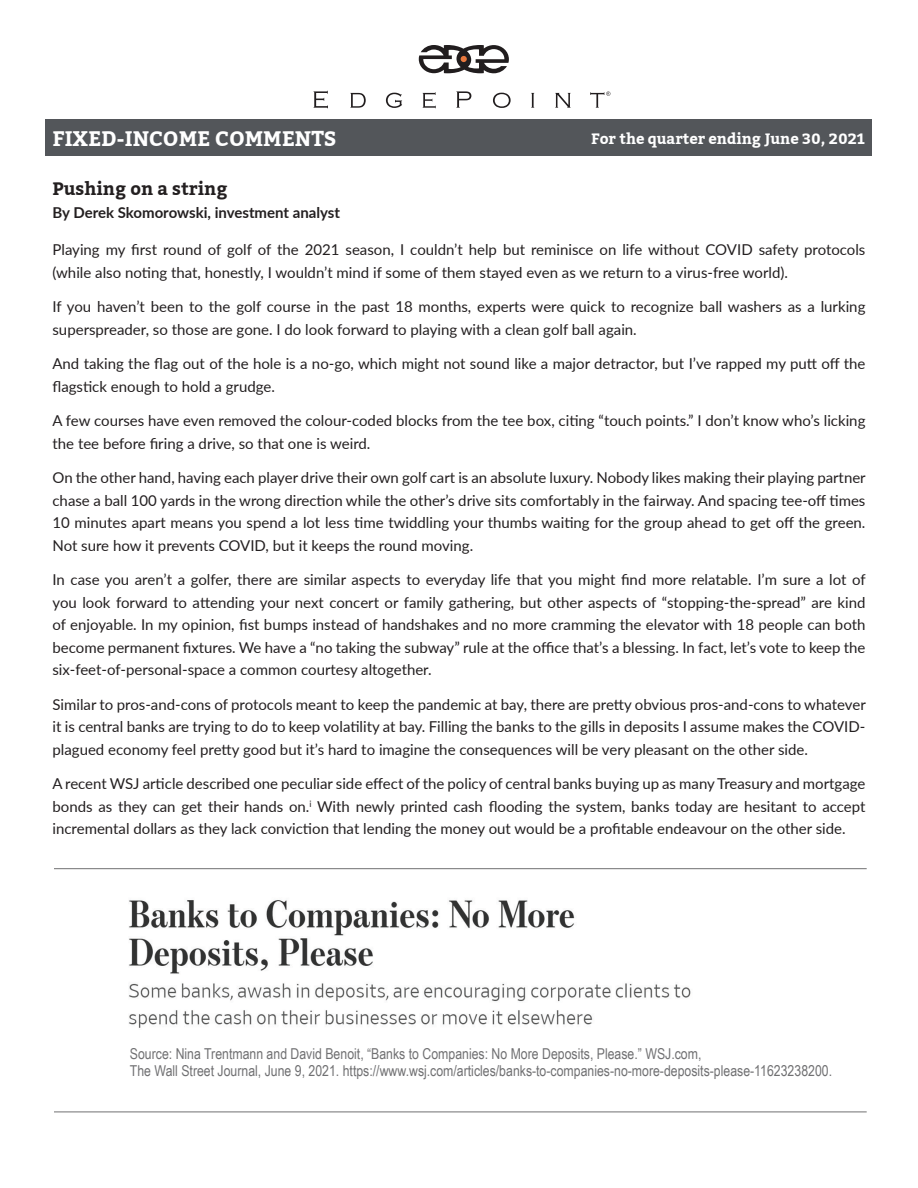
<style>
.page{position:relative;width:918px;height:1188px;background:#fff}
.page>*{position:absolute;margin:0;border:0;box-sizing:border-box;transform-origin:0 0}
.Heading_main_title{font:700 21px "Bitter";color:#fff}
.Article_title{font:700 18px "Bitter";color:#231f20}
.Paragraph{font:15px/22.5px "Lato";color:#231f20}
.Call_out_disclaimer{font:15px/16.5px "Arial Narrow";color:#707072}
.Article_subtitle{font:700 15px "Lato";color:#231f20}
.Heading_main_subtitl{font:700 15px "Bitter";color:#fff}
</style>
<div class="page">
<div style="left:46px;top:120px;width:826px;height:36px;background:#53565a"></div>
<svg style="left:314px;top:91px;width:14px;height:17px"></svg>
<svg style="left:350px;top:93px;width:16px;height:15px"></svg>
<svg style="left:386px;top:93px;width:16px;height:15px"></svg>
<svg style="left:423px;top:92px;width:13px;height:16px"></svg>
<svg style="left:456px;top:91px;width:15px;height:17px"></svg>
<svg style="left:493px;top:93px;width:18px;height:15px"></svg>
<svg style="left:531px;top:93px;width:3px;height:15px"></svg>
<svg style="left:555px;top:93px;width:16px;height:15px"></svg>
<svg style="left:419px;top:45px;width:90px;height:28px"></svg>
<svg style="left:590px;top:92px;width:20px;height:16px"></svg>
<hr style="left:54px;top:868px;width:813px;height:1px;background:#707072">
<hr style="left:54px;top:1112px;width:813px;height:1px;background:#707072">
<img style="left:129px;top:900px;width:562px;height:128px">
<h1 class="Heading_main_title" style="left:52px;top:126px;width:286px">FIXED-INCOME COMMENTS</h1>
<h1 class="Heading_main_subtitl" style="left:591px;top:129px;width:275px">For the quarter ending June 30, 2021</h1>
<h2 class="Article_title" style="left:52px;top:178px;width:176px">Pushing on a string</h2>
<h2 class="Article_subtitle" style="left:52px;top:201px;width:289px">By Derek Skomorowski, investment analyst</h2>
<p class="Paragraph" style="left:52px;top:238px;width:814px">Playing my first round of golf of the 2021 season, I couldn’t help but reminisce on life without COVID safety protocols (while also noting that, honestly, I wouldn’t mind if some of them stayed even as we return to a virus-free world).</p>
<p class="Paragraph" style="left:52px;top:295px;width:814px">If you haven’t been to the golf course in the past 18 months, experts were quick to recognize ball washers as a lurking superspreader, so those are gone. I do look forward to playing with a clean golf ball again.</p>
<p class="Paragraph" style="left:52px;top:352px;width:814px">And taking the flag out of the hole is a no-go, which might not sound like a major detractor, but I’ve rapped my putt off the flagstick enough to hold a grudge.</p>
<p class="Paragraph" style="left:52px;top:409px;width:814px">A few courses have even removed the colour-coded blocks from the tee box, citing “touch points.” I don’t know who’s licking the tee before firing a drive, so that one is weird.</p>
<p class="Paragraph" style="left:52px;top:466px;width:815px;text-align:justify">On the other hand, having each player drive their own golf cart is an absolute luxury. Nobody likes making their playing partner chase a ball 100 yards in the wrong direction while the other’s drive sits comfortably in the fairway. And spacing tee-off times 10 minutes apart means you spend a lot less time twiddling your thumbs waiting for the group ahead to get off the green.<br>Not sure how it prevents COVID, but it keeps the round moving.</p>
<p class="Paragraph" style="left:52px;top:568px;width:815px;text-align:justify">In case you aren’t a golfer, there are similar aspects to everyday life that you might find more relatable. I’m sure a lot of you look forward to attending your next concert or family gathering, but other aspects of “stopping-the-spread” are kind of enjoyable. In my opinion, fist bumps instead of handshakes and no more cramming the elevator with 18 people can both become permanent fixtures. We have a “no taking the subway” rule at the office that’s a blessing. In fact, let’s vote to keep the six-feet-of-personal-space a common courtesy altogether.</p>
<p class="Paragraph" style="left:52px;top:692px;width:815px;text-align:justify">Similar to pros-and-cons of protocols meant to keep the pandemic at bay, there are pretty obvious pros-and-cons to whatever it is central banks are trying to do to keep volatility at bay. Filling the banks to the gills in deposits I assume makes the COVID&shy;plagued economy feel pretty good but it’s hard to imagine the consequences will be very pleasant on the other side.</p>
<p class="Paragraph" style="left:52px;top:772px;width:814px;text-align:justify">A recent WSJ article described one peculiar side effect of the policy of central banks buying up as many Treasury and mortgage bonds as they can get their hands on.<sup>i</sup> With newly printed cash flooding the system, banks today are hesitant to accept incremental dollars as they lack conviction that lending the money out would be a profitable endeavour on the other side.</p>
<p class="Call_out_disclaimer" style="left:130px;top:1045px;width:704px">Source: Nina Trentmann and David Benoit, “Banks to Companies: No More Deposits, Please.” WSJ.com,<br>The Wall Street Journal, June 9, 2021. https://www.wsj.com/articles/banks-to-companies-no-more-deposits-please-11623238200.</p>
</div>
